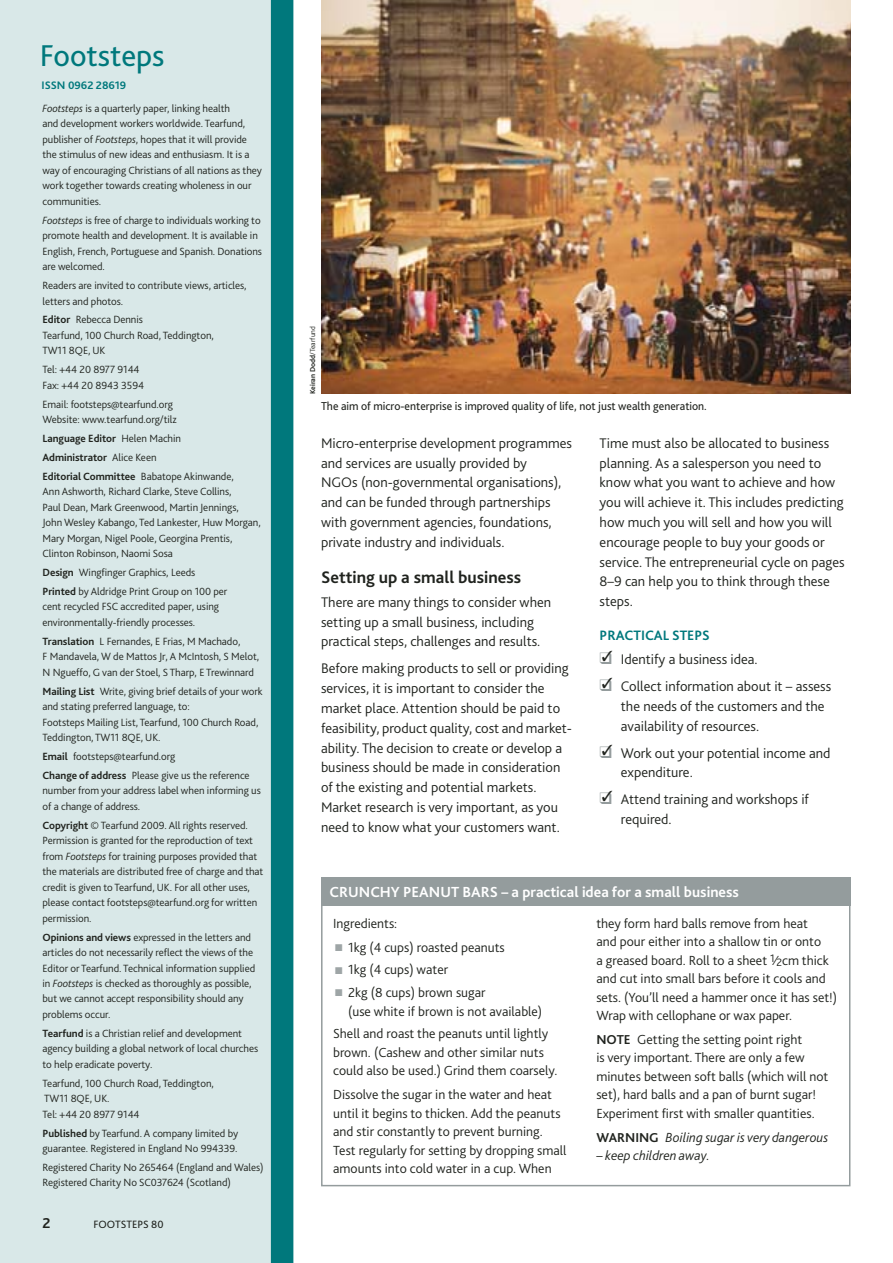
<style>
.page{position:relative;width:893px;height:1263px;background:#fff}
.page>*{position:absolute;margin:0;border:0;box-sizing:border-box;transform-origin:0 0}
.t1{font:31.5px "Bliss 2";color:#00787c}
.t2{font:700 17.55px "Bliss 2";color:#20231e}
.t3{font:700 15.3px "Bliss 2";color:#fff}
.t4{font:700 15px "Bliss 2";color:#20231e}
.t5{font:300 14.55px/19.8px "Bliss 2";color:#20231e}
.t6{font:700 14.25px "Bliss 2";color:#00787c}
.t7{font:300 13.8px/18.5px "Bliss 2";color:#20231e}
.t8{font:italic 300 13.8px "Bliss 2";color:#20231e}
.t9{font:12px "Bliss 2";color:#20231e}
.t10{font:700 11.4px "Bliss 2";color:#00787c}
.t11{font:11.1px "Bliss 2";color:#20231e}
.t12{font:300 10.95px/15.5px "Bliss 2";letter-spacing:-.005em;color:#20231e}
.t13{font:700 10.95px/18.9px "Bliss 2";letter-spacing:-.005em;color:#20231e}
.t14{font:700 7.5px "Bliss 2";color:#20231e}
.s1{font-style:italic}
.s2{font-weight:700}
.s3{font-weight:300}
.s4{color:#949c9d}
.s5{color:#9ea5a6}
.s6{font-weight:700;font-size:13.5px}
.s7{font-weight:700;font-style:normal;font-size:13.5px}
</style>
<div class="page">
<div style="left:0;top:0;width:286px;height:1263px;background:#d9e8e8"></div>
<div style="left:271px;top:0;width:22px;height:1263px;background:#00787c"></div>
<img style="left:321px;top:0;width:529px;height:394px">
<div style="left:321px;top:880px;width:529px;height:306px;border:2px solid #949c9d"></div>
<div style="left:321px;top:877px;width:529px;height:29px;background:#949c9d"></div>
<h1 class="t1" style="left:40px;top:44px;width:126px">Footsteps</h1>
<p class="t10" style="left:42px;top:81px;width:86px">ISSN 0962 28619</p>
<p class="t12" style="left:42px;top:102px;width:221px"><span class="s1">Footsteps</span> is a quarterly paper, linking health<br>and development workers worldwide. Tearfund, publisher of <span class="s1">Footsteps</span>, hopes that it will provide the stimulus of new ideas and enthusiasm. It is a way of encouraging Christians of all nations as they work together towards creating wholeness in our communities.</p>
<p class="t12" style="left:42px;top:213px;width:221px"><span class="s1">Footsteps</span> is free of charge to individuals working to promote health and development. It is available in English, French, Portuguese and Spanish. Donations are welcomed.</p>
<p class="t12" style="left:42px;top:279px;width:206px">Readers are invited to contribute views, articles, letters and photos.</p>
<p class="t12" style="left:42px;top:313px;width:173px"><span class="s2">Editor</span> Rebecca Dennis<br>Tearfund, 100 Church Road, Teddington,<br>TW11 8QE, UK</p>
<p class="t12" style="left:42px;top:363px;width:103px">Tel: +44 20 8977 9144<br>Fax: +44 20 8943 3594</p>
<p class="t12" style="left:42px;top:397px;width:136px">Email: footsteps@tearfund.org<br>Website: www.tearfund.org/tilz</p>
<p class="t13" style="left:42px;top:430px;width:193px">Language Editor <span class="s3">Helen Machin<br></span>Administrator <span class="s3">Alice Keen<br></span>Editorial Committee <span class="s3">Babatope Akinwande,</span></p>
<p class="t12" style="left:42px;top:485px;width:220px">Ann Ashworth, Richard Clarke, Steve Collins,<br>Paul Dean, Mark Greenwood, Martin Jennings, John Wesley Kabango, Ted Lankester, Huw Morgan, Mary Morgan, Nigel Poole, Georgina Prentis, Clinton Robinson, Naomi Sosa</p>
<p class="t12" style="left:42px;top:564px;width:186px;line-height:18.9px"><span class="s2">Design</span> Wingfinger Graphics, Leeds<br><span class="s2">Printed</span> by Aldridge Print Group on 100 per</p>
<p class="t12" style="left:42px;top:600px;width:178px">cent recycled FSC accredited paper, using environmentally-friendly processes.</p>
<p class="t12" style="left:42px;top:635px;width:218px"><span class="s2">Translation</span> L Fernandes, E Frias, M Machado,<br>F Mandavela, W de Mattos Jr, A McIntosh, S Melot,<br>N Ngueffo, G van der Stoel, S Tharp, E Trewinnard</p>
<p class="t12" style="left:42px;top:684px;width:222px"><span class="s2">Mailing List</span> Write, giving brief details of your work and stating preferred language, to:<br>Footsteps Mailing List, Tearfund, 100 Church Road, Teddington, TW11 8QE, UK.</p>
<p class="t12" style="left:42px;top:748px;width:209px;line-height:18.9px"><span class="s2">Email</span> footsteps@tearfund.org<br><span class="s2">Change of address</span> Please give us the reference</p>
<p class="t12" style="left:42px;top:784px;width:220px">number from your address label when informing us of a change of address.</p>
<p class="t12" style="left:42px;top:818px;width:222px"><span class="s2">Copyright</span> © Tearfund 2009. All rights reserved.<br>Permission is granted for the reproduction of text from <span class="s1">Footsteps</span> for training purposes provided that the materials are distributed free of charge and that credit is given to Tearfund, UK. For all other uses, please contact footsteps@tearfund.org for written permission.</p>
<p class="t12" style="left:42px;top:930px;width:214px"><span class="s2">Opinions and views</span> expressed in the letters and articles do not necessarily reflect the views of the Editor or Tearfund. Technical information supplied in <span class="s1">Footsteps</span> is checked as thoroughly as possible, but we cannot accept responsibility should any problems occur.</p>
<p class="t12" style="left:42px;top:1027px;width:217px"><span class="s2">Tearfund</span> is a Christian relief and development agency building a global network of local churches to help eradicate poverty.</p>
<p class="t12" style="left:42px;top:1076px;width:173px">Tearfund, 100 Church Road, Teddington,<br>TW11 8QE, UK.<br>Tel: +44 20 8977 9144</p>
<p class="t12" style="left:42px;top:1126px;width:197px"><span class="s2">Published</span> by Tearfund. A company limited by guarantee. Registered in England No 994339.</p>
<p class="t12" style="left:42px;top:1161px;width:223px">Registered Charity No 265464 (England and Wales)<br>Registered Charity No SC037624 (Scotland)</p>
<h3 class="t4" style="left:42px;top:1217px;width:10px">2</h3>
<p class="t11" style="left:94px;top:1220px;width:72px">FOOTSTEPS 80</p>
<p class="t14" style="left:310px;top:394px;width:70px;rotate:-90deg">Keiran Dodd<span class="s3">/Tearfund</span></p>
<p class="t9" style="left:321px;top:402px;width:387px">The aim of micro-enterprise is improved quality of life, not just wealth generation.</p>
<p class="t5" style="left:321px;top:435px;width:252px">Micro-enterprise development pro grammes and services are usually pro vided by<br>NGOs (non-govern mental organis ations), and can be funded through partnerships with govern ment agencies, found ations, private industry and individuals.</p>
<h2 class="t2" style="left:321px;top:570px;width:202px">Setting up a small business</h2>
<h3 class="t5" style="left:321px;top:593px;width:232px">There are many things to consider when setting up a small business, including practical steps, challenges and results.</h3>
<p class="t5" style="left:321px;top:660px;width:252px">Before making products to sell or providing services, it is important to consider the market place. Attention should be paid to feasibility, product quality, cost and market&shy;ability. The decision to create or develop a business should be made in con sideration of the existing and potential markets.<br>Market research is very important, as you need to know what your customers want.</p>
<p class="t5" style="left:599px;top:435px;width:247px">Time must also be allocated to business planning. As a salesperson you need to know what you want to achieve and how you will achieve it. This includes predicting how much you will sell and how you will encourage people to buy your goods or service. The entrepreneurial cycle on pages 8–9 can help you to think through these steps.</p>
<h3 class="t6" style="left:599px;top:630px;width:112px">PRACTICAL STEPS</h3>
<h3 class="t5" style="left:599px;top:651px;width:160px"><span class="s4">❑</span>✓ Identify a business idea.</h3>
<h3 class="t5" style="left:621px;top:678px;width:212px;text-indent:-21px"><span class="s4">❑</span>✓ Collect information about it – assess the needs of the customers and the availability of resources.</h3>
<h3 class="t5" style="left:621px;top:744px;width:211px;text-indent:-21px"><span class="s4">❑</span>✓ Work out your potential income and expenditure.</h3>
<h3 class="t5" style="left:621px;top:791px;width:190px;text-indent:-21px"><span class="s4">❑</span>✓ Attend training and workshops if required.</h3>
<h3 class="t3" style="left:329px;top:886px;width:411px">CRUNCHY PEANUT BARS – a practical idea for a small business</h3>
<p class="t7" style="left:333px;top:915px;width:66px">Ingredients:</p>
<p class="t7" style="left:335px;top:939px;width:171px"><span class="s5">■</span> 1kg (4 cups) roasted peanuts</p>
<p class="t7" style="left:335px;top:962px;width:114px"><span class="s5">■</span> 1kg (4 cups) water</p>
<p class="t7" style="left:348px;top:985px;width:196px;text-indent:-13px"><span class="s5">■</span> 2kg (8 cups) brown sugar<br>(use white if brown is not available)</p>
<p class="t7" style="left:333px;top:1026px;width:226px">Shell and roast the peanuts until lightly brown. (Cashew and other similar nuts could also be used.) Grind them coarsely.</p>
<p class="t7" style="left:333px;top:1087px;width:235px">Dissolve the sugar in the water and heat until it begins to thicken. Add the peanuts and stir constantly to prevent burning.<br>Test regularly for setting by dropping small amounts into cold water in a cup. When</p>
<p class="t7" style="left:596px;top:915px;width:242px">they form hard balls remove from heat<br>and pour either into a shallow tin or onto<br>a greased board. Roll to a sheet <sup>1</sup>⁄<sub>2</sub>cm thick and cut into small bars before it cools and sets. (You’ll need a hammer once it has set!)<br>Wrap with cellophane or wax paper.</p>
<p class="t7" style="left:596px;top:1032px;width:233px"><span class="s6">NOTE</span> Getting the setting point right<br>is very important. There are only a few minutes between soft balls (which will not set), hard balls and a pan of burnt sugar!<br>Experiment first with smaller quantities.</p>
<p class="t8" style="left:596px;top:1132px;width:233px"><span class="s7">WARNING</span> Boiling sugar is very dangerous</p>
<p class="t8" style="left:596px;top:1150px;width:115px">– keep children away.</p>
</div>
